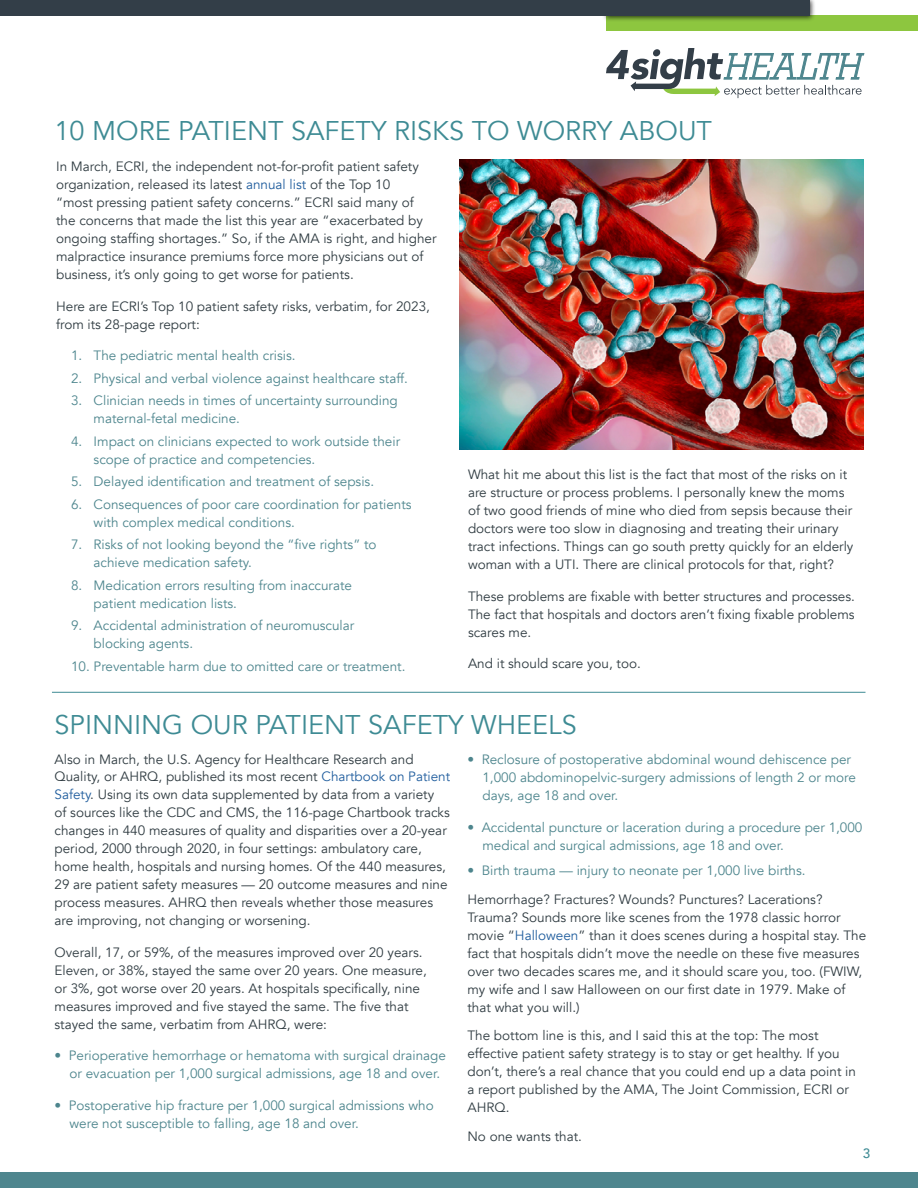
<style>
.page{position:relative;width:918px;height:1188px;background:#fff}
.page>*{position:absolute;margin:0;border:0;box-sizing:border-box;transform-origin:0 0}
.t1{font:27px "Avenir";color:#3e8b94}
.t2{font:13.5px/18px "Avenir";color:#303c42}
.t3{font:13.5px/18px "Avenir";color:#4e868e}
.t4{font:13.5px/18px "Avenir";color:#4d858d}
.t5{font:500 13.5px "Avenir";color:#3e8b94}
.s1{color:#215e9e}
.s2{color:#4d858d}
</style>
<div class="page">
<svg style="left:606px;top:48px;width:258px;height:50px"></svg>
<div style="left:606px;top:16px;width:312px;height:15px;background:#8dc63f"></div>
<div style="left:602px;top:0;width:214px;height:22px;background:#000;opacity:.75"></div>
<div style="left:0;top:0;width:810px;height:16px;background:#333e48"></div>
<div style="left:0;top:1172px;width:918px;height:16px;background:#4e868e"></div>
<hr style="left:52px;top:692px;width:814px;height:1px;background:#3e8b94">
<img style="left:460px;top:159px;width:403px;height:291px">
<h1 class="t1" style="left:55px;top:114px;width:659px">10 MORE PATIENT SAFETY RISKS TO WORRY ABOUT</h1>
<p class="t2" style="left:56px;top:158px;width:382px">In March, ECRI, the independent not-for-profit patient safety organization, released its latest <span class="s1">annual list</span> of the Top 10<br>“most pressing patient safety concerns.” ECRI said many of<br>the concerns that made the list this year are “exacerbated by ongoing staffing shortages.” So, if the AMA is right, and higher malpractice insurance premiums force more physicians out of business, it’s only going to get worse for patients.</p>
<p class="t2" style="left:56px;top:297px;width:375px">Here are ECRI’s Top 10 patient safety risks, verbatim, for 2023, from its 28-page report:</p>
<p class="t3" style="left:71px;top:347px;width:226px">1. The pediatric mental health crisis.</p>
<p class="t3" style="left:71px;top:369px;width:338px">2. Physical and verbal violence against healthcare staff.</p>
<p class="t3" style="left:94px;top:392px;width:306px;text-indent:-23px">3. Clinician needs in times of uncertainty surrounding maternal-fetal medicine.</p>
<p class="t3" style="left:94px;top:432px;width:308px;text-indent:-23px">4. Impact on clinicians expected to work outside their scope of practice and competencies.</p>
<p class="t3" style="left:71px;top:473px;width:304px">5. Delayed identification and treatment of sepsis.</p>
<p class="t3" style="left:94px;top:495px;width:320px;text-indent:-23px">6. Consequences of poor care coordination for patients with complex medical conditions.</p>
<p class="t3" style="left:94px;top:536px;width:285px;text-indent:-23px">7. Risks of not looking beyond the “five rights” to achieve medication safety.</p>
<p class="t3" style="left:94px;top:576px;width:260px;text-indent:-23px">8. Medication errors resulting from inaccurate patient medication lists.</p>
<p class="t3" style="left:94px;top:617px;width:262px;text-indent:-23px">9. Accidental administration of neuromuscular blocking agents.</p>
<p class="t3" style="left:71px;top:657px;width:336px">10. Preven<span class="s2">table harm</span> due to omitted care or treatment.</p>
<p class="t2" style="left:468px;top:466px;width:387px">What hit me about this list is the fact that most of the risks on it are structure or process problems. I personally knew the moms of two good friends of mine who died from sepsis because their doctors were too slow in diagnosing and treating their urinary tract infections. Things can go south pretty quickly for an elderly woman with a UTI. There are clinical protocols for that, right?</p>
<p class="t2" style="left:468px;top:587px;width:388px;text-align:justify">These problems are fixable with better structures and processes.<br>The fact that hospitals and doctors aren’t fixing fixable problems scares me.</p>
<p class="t2" style="left:468px;top:655px;width:174px">And it should scare you, too.</p>
<h1 class="t1" style="left:55px;top:709px;width:524px">SPINNING OUR PATIENT SAFETY WHEELS</h1>
<p class="t2" style="left:55px;top:750px;width:397px">Also in March, the U.S. Agency for Healthcare Research and Quality, or AHRQ, published its most recent <span class="s1">Chartbook on Patient Safety</span>. Using its own data supplemented by data from a variety<br>of sources like the CDC and CMS, the 116-page Chartbook tracks changes in 440 measures of quality and disparities over a 20-year period, 2000 through 2020, in four settings: ambulatory care, home health, hospitals and nursing homes. Of the 440 measures, 29 are patient safety measures — 20 outcome measures and nine process measures. AHRQ then reveals whether those measures are improving, not changing or worsening.</p>
<p class="t2" style="left:55px;top:944px;width:374px">Overall, 17, or 59%, of the measures improved over 20 years.<br>Eleven, or 38%, stayed the same over 20 years. One measure, or 3%, got worse over 20 years. At hospitals specifically, nine measures improved and five stayed the same. The five that stayed the same, verbatim from AHRQ, were:</p>
<p class="t4" style="left:70px;top:1047px;width:378px;text-indent:-15px">• Perioperative hemorrhage or hematoma with surgical drainage or evacuation per 1,000 surgical admissions, age 18 and over.</p>
<p class="t4" style="left:70px;top:1097px;width:366px;text-indent:-15px">• Postoperative hip fracture per 1,000 surgical admissions who were not susceptible to falling, age 18 and over.</p>
<p class="t4" style="left:482px;top:751px;width:375px;text-indent:-15px">• Reclosure of postoperative abdominal wound dehiscence per<br>1,000 abdominopelvic-surgery admissions of length 2 or more days, age 18 and over.</p>
<p class="t4" style="left:482px;top:818px;width:382px;text-indent:-15px">• Accidental puncture or laceration during a procedure per 1,000 medical and surgical admissions, age 18 and over.</p>
<p class="t4" style="left:467px;top:862px;width:340px">• Birth trauma — injury to neonate per 1,000 live births.</p>
<p class="t2" style="left:467px;top:890px;width:400px">Hemorrhage? Fractures? Wounds? Punctures? Lacerations?<br>Trauma? Sounds more like scenes from the 1978 classic horror movie “<span class="s1">Halloween</span>” than it does scenes during a hospital stay. The fact that hospitals didn’t move the needle on these five measures over two decades scares me, and it should scare you, too. (FWIW, my wife and I saw Halloween on our first date in 1979. Make of that what you will.)</p>
<p class="t2" style="left:467px;top:1027px;width:390px">The bottom line is this, and I said this at the top: The most effective patient safety strategy is to stay or get healthy. If you don’t, there’s a real chance that you could end up a data point in a report published by the AMA, The Joint Commission, ECRI or AHRQ.</p>
<p class="t2" style="left:467px;top:1127px;width:116px">No one wants that.</p>
<p class="t5" style="left:863px;top:1142px;width:9px">3</p>
</div>
